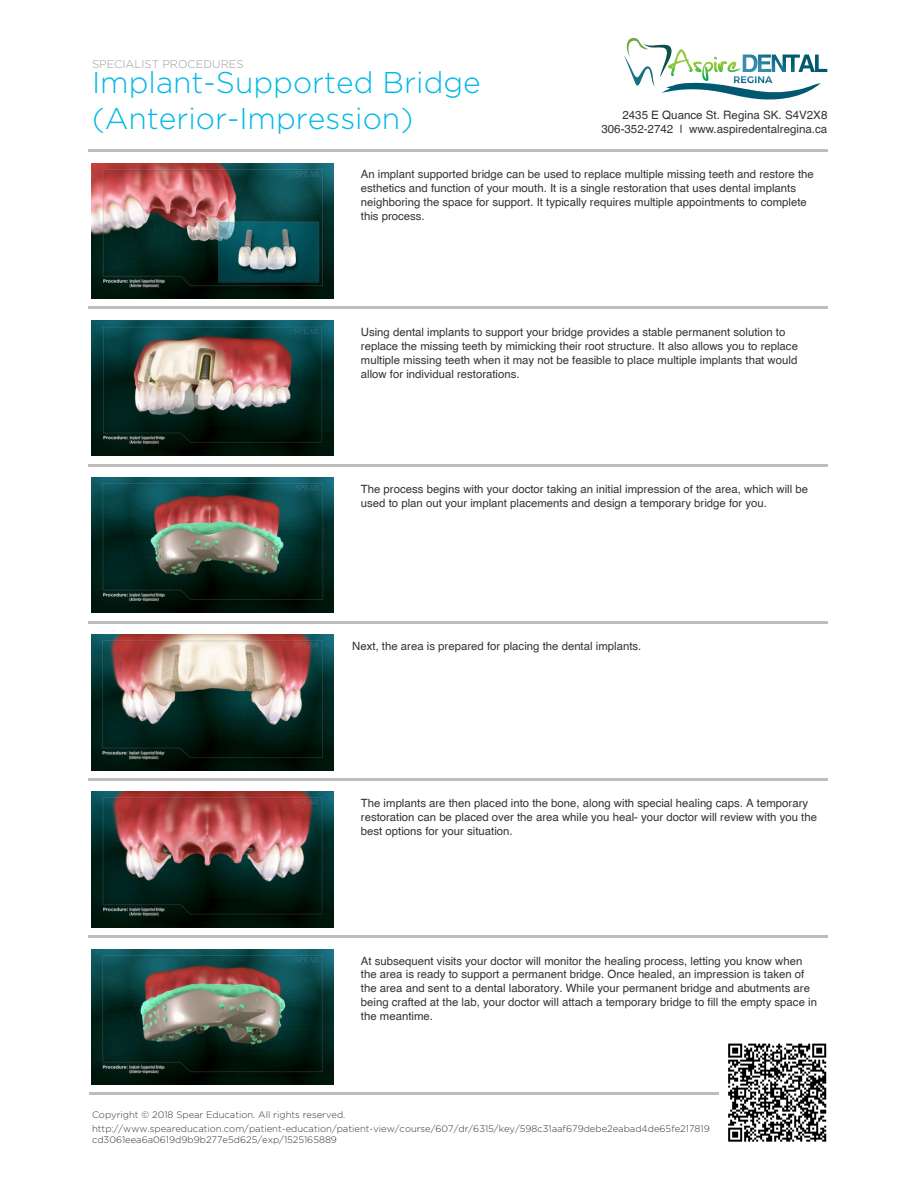
<style>
.page{position:relative;width:918px;height:1188px;background:#fff}
.page>*{position:absolute;margin:0;border:0;box-sizing:border-box;transform-origin:0 0}
.t1{font:300 30px/36px "Gotham HTF";color:#00b9e4}
.t2{font:11.55px/14px "Helvetica";color:#333;text-align:right}
.t3{font:11.4px/14px "Helvetica";color:#333}
.t4{font:300 11.25px "Gotham HTF";color:#9c9c9c}
.t5{font:300 9.45px/11.4px "Gotham HTF";color:#333}
</style>
<div class="page">
<svg style="left:728px;top:1043px;width:99px;height:99px"></svg>
<svg style="left:728px;top:1044px;width:98px;height:98px"></svg>
<hr style="left:89px;top:150px;width:739px;height:2px;background:#bdbdbd">
<img style="left:92px;top:163px;width:242px;height:135px">
<hr style="left:89px;top:307px;width:739px;height:2px;background:#bdbdbd">
<img style="left:92px;top:320px;width:242px;height:136px">
<hr style="left:89px;top:464px;width:739px;height:2px;background:#bdbdbd">
<img style="left:92px;top:478px;width:242px;height:135px">
<hr style="left:89px;top:621px;width:739px;height:2px;background:#bdbdbd">
<img style="left:92px;top:635px;width:242px;height:135px">
<hr style="left:89px;top:778px;width:739px;height:2px;background:#bdbdbd">
<img style="left:92px;top:792px;width:242px;height:135px">
<hr style="left:89px;top:936px;width:739px;height:2px;background:#bdbdbd">
<img style="left:92px;top:949px;width:242px;height:135px">
<hr style="left:89px;top:1093px;width:629px;height:2px;background:#bdbdbd">
<svg style="left:624px;top:37px;width:203px;height:63px"></svg>
<p class="t4" style="left:92px;top:58px;width:153px">SPECIALIST PROCEDURES</p>
<h1 class="t1" style="left:92px;top:64px;width:390px">Implant-Supported Bridge (Anterior-Impression)</h1>
<p class="t2" style="left:601px;top:108px;width:228px">2435 E Quance St. Regina SK. S4V2X8<br>306-352-2742 | www.aspiredentalregina.ca</p>
<p class="t3" style="left:361px;top:167px;width:454px">An implant supported bridge can be used to replace multiple missing teeth and restore the esthetics and function of your mouth. It is a single restoration that uses dental implants neighboring the space for support. It typically requires multiple appointments to complete this process.</p>
<p class="t3" style="left:361px;top:324px;width:439px">Using dental implants to support your bridge provides a stable permanent solution to replace the missing teeth by mimicking their root structure. It also allows you to replace multiple missing teeth when it may not be feasible to place multiple implants that would allow for individual restorations.</p>
<p class="t3" style="left:361px;top:482px;width:449px">The process begins with your doctor taking an initial impression of the area, which will be used to plan out your implant placements and design a temporary bridge for you.</p>
<p class="t3" style="left:352px;top:639px;width:291px">Next, the area is prepared for placing the dental implants.</p>
<p class="t3" style="left:361px;top:796px;width:458px">The implants are then placed into the bone, along with special healing caps. A temporary restoration can be placed over the area while you heal- your doctor will review with you the best options for your situation.</p>
<p class="t3" style="left:361px;top:953px;width:458px">At subsequent visits your doctor will monitor the healing process, letting you know when the area is ready to support a permanent bridge. Once healed, an impression is taken of the area and sent to a dental laboratory. While your permanent bridge and abutments are being crafted at the lab, your doctor will attach a temporary bridge to fill the empty space in the meantime.</p>
<p class="t5" style="left:92px;top:1109px;width:255px">Copyright © 2018 Spear Education. All rights reserved.</p>
<p class="t5" style="left:92px;top:1123px;width:619px">http://www.speareducation.com/patient-education/patient-view/course/607/dr/6315/key/598c31aaf679debe2eabad4de65fe217819 cd3061eea6a0619d9b9b277e5d625/exp/1525165889</p>
</div>
